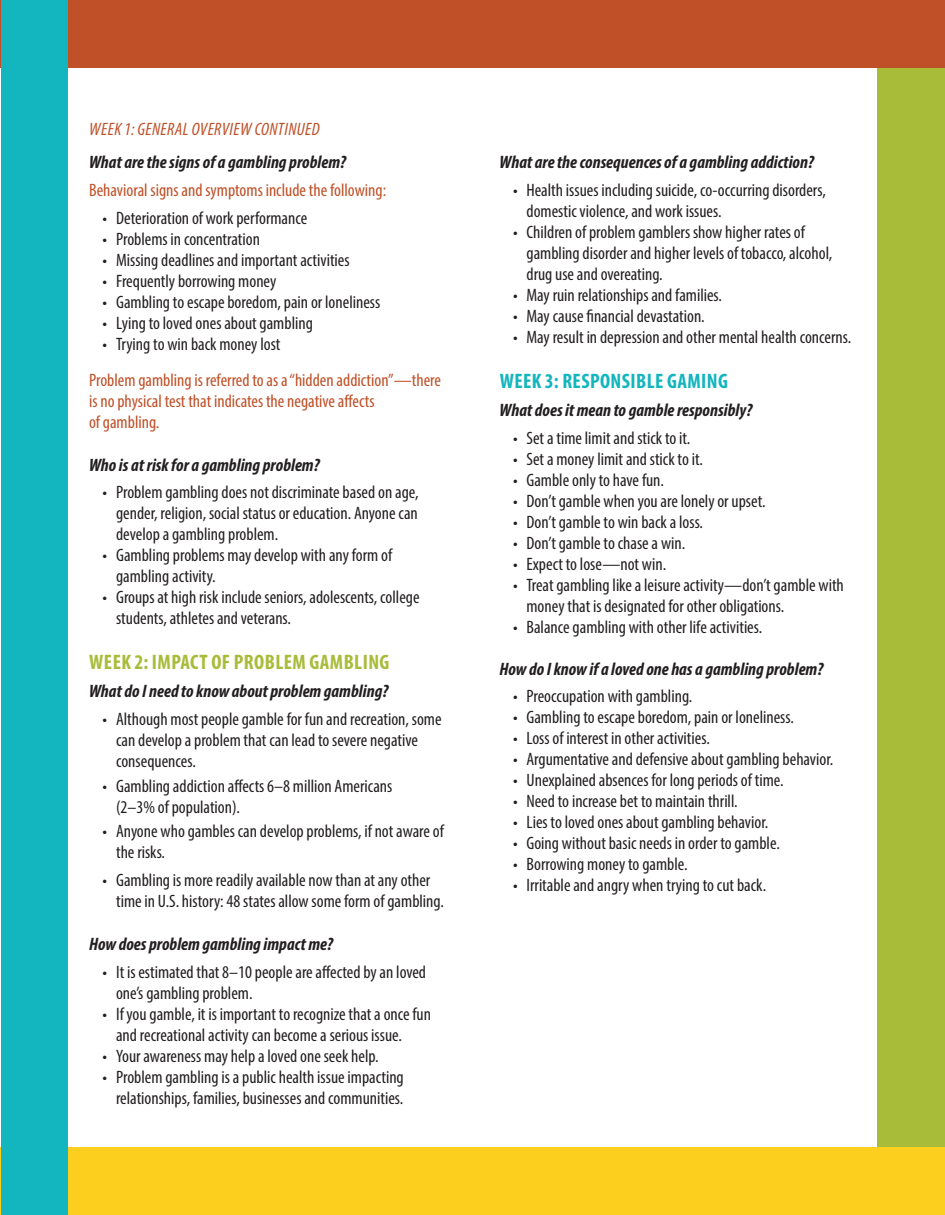
<style>
.page{position:relative;width:945px;height:1215px;background:#fff}
.page>*{position:absolute;margin:0;border:0;box-sizing:border-box;transform-origin:0 0}
.t1{font:700 condensed 21px "Myriad Pro";letter-spacing:.02em;color:#a9bc3a}
.t2{font:700 condensed 21px "Myriad Pro";letter-spacing:.02em;color:#13b5be}
.t3{font:condensed 18px/21px "Myriad Pro";color:#231f20}
.Subheading{font:italic 700 condensed 18px "Myriad Pro";color:#231f20}
.Subheading-2{font:condensed 18px/21px "Myriad Pro";color:#bf5028}
.t4{font:italic condensed 18px "Myriad Pro";letter-spacing:.02em;color:#c05028}
</style>
<div class="page">
<div style="left:878px;top:2px;width:67px;height:1213px;background:#a9bc3a"></div>
<div style="left:0;top:0;width:945px;height:68px;background:#c05028"></div>
<div style="left:0;top:1148px;width:945px;height:67px;background:#fcce1e"></div>
<div style="left:1px;top:0;width:67px;height:1215px;background:#13b5be"></div>
<p class="t4" style="left:89px;top:118px;width:232px">WEEK 1: GENERAL OVERVIEW CONTINUED</p>
<p class="Subheading" style="left:89px;top:151px;width:258px">What are the signs of a gambling problem?</p>
<p class="Subheading-2" style="left:89px;top:180px;width:299px">Behavioral signs and symptoms include the following:</p>
<p class="t3" style="left:103px;top:207px;width:206px">• Deterioration of work performance</p>
<p class="t3" style="left:103px;top:228px;width:159px">• Problems in concentration</p>
<p class="t3" style="left:103px;top:249px;width:249px">• Missing deadlines and important activities</p>
<p class="t3" style="left:103px;top:270px;width:175px">• Frequently borrowing money</p>
<p class="t3" style="left:103px;top:291px;width:279px">• Gambling to escape boredom, pain or loneliness</p>
<p class="t3" style="left:103px;top:312px;width:212px">• Lying to loved ones about gambling</p>
<p class="t3" style="left:103px;top:333px;width:179px">• Trying to win back money lost</p>
<p class="Subheading-2" style="left:89px;top:369px;width:353px">Problem gambling is referred to as a “hidden addiction”—there is no physical test that indicates the negative affects<br>of gambling.</p>
<p class="Subheading" style="left:89px;top:454px;width:232px">Who is at risk for a gambling problem?</p>
<p class="t3" style="left:116px;top:482px;width:304px;text-align:justify;text-indent:-14px">• Problem gambling does not discriminate based on age, gender, religion, social status or education. Anyone can develop a gambling problem.</p>
<p class="t3" style="left:116px;top:545px;width:278px;text-indent:-14px">• Gambling problems may develop with any form of gambling activity.</p>
<p class="t3" style="left:116px;top:587px;width:305px;text-indent:-14px">• Groups at high risk include seniors, adolescents, college students, athletes and veterans.</p>
<p class="t1" style="left:89px;top:649px;width:302px">WEEK 2: IMPACT OF PROBLEM GAMBLING</p>
<p class="Subheading" style="left:89px;top:680px;width:301px">What do I need to know about problem gambling?</p>
<p class="t3" style="left:116px;top:708px;width:327px;text-indent:-14px">• Although most people gamble for fun and recreation, some can develop a problem that can lead to severe negative consequences.</p>
<p class="t3" style="left:116px;top:775px;width:278px;text-indent:-14px">• Gambling addiction affects 6–8 million Americans (2–3% of population).</p>
<p class="t3" style="left:116px;top:821px;width:329px;text-indent:-14px">• Anyone who gambles can develop problems, if not aware of the risks.</p>
<p class="t3" style="left:116px;top:870px;width:329px;text-indent:-14px">• Gambling is more readily available now than at any other time in U.S. history: 48 states allow some form of gambling.</p>
<p class="Subheading" style="left:89px;top:933px;width:245px">How does problem gambling impact me?</p>
<p class="t3" style="left:116px;top:961px;width:312px;text-indent:-14px">• It is estimated that 8–10 people are affected by an loved one’s gambling problem.</p>
<p class="t3" style="left:116px;top:1003px;width:317px;text-indent:-14px">• If you gamble, it is important to recognize that a once fun and recreational activity can become a serious issue.</p>
<p class="t3" style="left:103px;top:1045px;width:277px">• Your awareness may help a loved one seek help.</p>
<p class="t3" style="left:103px;top:1066px;width:303px;text-align:right">• Problem gambling is a public health issue impacting relationships, families, businesses and communities.</p>
<p class="Subheading" style="left:500px;top:151px;width:316px">What are the consequences of a gambling addiction?</p>
<p class="t3" style="left:526px;top:180px;width:301px;text-indent:-14px">• Health issues including suicide, co-occurring disorders, domestic violence, and work issues.</p>
<p class="t3" style="left:526px;top:222px;width:307px;text-indent:-14px">• Children of problem gamblers show higher rates of gambling disorder and higher levels of tobacco, alcohol, drug use and overeating.</p>
<p class="t3" style="left:513px;top:285px;width:211px">• May ruin relationships and families.</p>
<p class="t3" style="left:513px;top:306px;width:193px">• May cause financial devastation.</p>
<p class="t3" style="left:513px;top:327px;width:340px">• May result in depression and other mental health concerns.</p>
<p class="t2" style="left:500px;top:368px;width:230px">WEEK 3: RESPONSIBLE GAMING</p>
<p class="Subheading" style="left:500px;top:399px;width:254px">What does it mean to gamble responsibly?</p>
<p class="t3" style="left:513px;top:427px;width:179px">• Set a time limit and stick to it.</p>
<p class="t3" style="left:513px;top:448px;width:191px">• Set a money limit and stick to it.</p>
<p class="t3" style="left:513px;top:469px;width:153px">• Gamble only to have fun.</p>
<p class="t3" style="left:513px;top:490px;width:254px">• Don’t gamble when you are lonely or upset.</p>
<p class="t3" style="left:513px;top:511px;width:192px">• Don’t gamble to win back a loss.</p>
<p class="t3" style="left:513px;top:532px;width:174px">• Don’t gamble to chase a win.</p>
<p class="t3" style="left:513px;top:553px;width:155px">• Expect to lose—not win.</p>
<p class="t3" style="left:526px;top:574px;width:319px;text-indent:-14px">• Treat gambling like a leisure activity—don’t gamble with money that is designated for other obligations.</p>
<p class="t3" style="left:513px;top:616px;width:251px">• Balance gambling with other life activities.</p>
<p class="Subheading" style="left:500px;top:658px;width:325px">How do I know if a loved one has a gambling problem?</p>
<p class="t3" style="left:513px;top:686px;width:181px">• Preoccupation with gambling.</p>
<p class="t3" style="left:513px;top:707px;width:282px">• Gambling to escape boredom, pain or loneliness.</p>
<p class="t3" style="left:513px;top:728px;width:198px">• Loss of interest in other activities.</p>
<p class="t3" style="left:513px;top:749px;width:322px">• Argumentative and defensive about gambling behavior.</p>
<p class="t3" style="left:513px;top:770px;width:272px">• Unexplained absences for long periods of time.</p>
<p class="t3" style="left:513px;top:791px;width:226px">• Need to increase bet to maintain thrill.</p>
<p class="t3" style="left:513px;top:812px;width:257px">• Lies to loved ones about gambling behavior.</p>
<p class="t3" style="left:513px;top:833px;width:268px">• Going without basic needs in order to gamble.</p>
<p class="t3" style="left:513px;top:854px;width:176px">• Borrowing money to gamble.</p>
<p class="t3" style="left:513px;top:875px;width:255px">• Irritable and angry when trying to cut back.</p>
</div>
